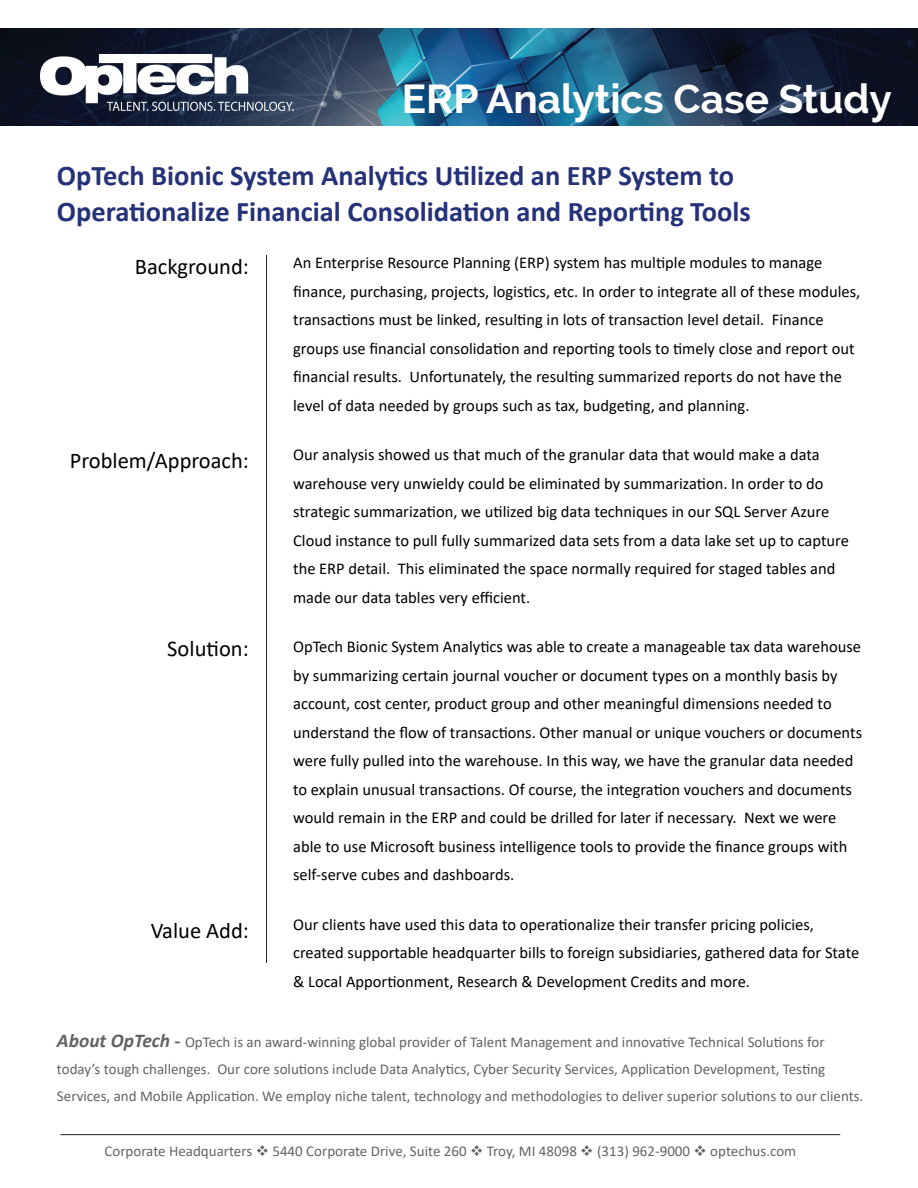
<style>
.page{position:relative;width:918px;height:1188px;background:#fff}
.page>*{position:absolute;margin:0;border:0;box-sizing:border-box;transform-origin:0 0}
.t1{font:700 40.5px "Raleway";color:#fff}
.t2{font:700 28.5px/36px "Calibri";color:#253279}
.t3{font:22.5px "Calibri";color:#000}
.t4{font:16.5px/28.5px "Calibri";color:#000}
.t5{font:15px/27px "Calibri";color:#636366}
.t6{font:15px "Calibri";color:#656568}
.s1{font-weight:700;font-style:italic;font-size:19.5px}
</style>
<div class="page">
<hr style="left:60px;top:1134px;width:780px;height:1px;background:#231f20">
<hr style="left:266px;top:255px;width:1px;height:708px;background:#231f20">
<img style="left:0;top:28px;width:918px;height:97px">
<img style="left:41px;top:54px;width:252px;height:60px">
<h1 class="t1" style="left:402px;top:75px;width:492px">ERP Analytics Case Study</h1>
<h2 class="t2" style="left:57px;top:157px;width:696px">OpTech Bionic System Analytics Utilized an ERP System to<br>Operationalize Financial Consolidation and Reporting Tools</h2>
<h3 class="t3" style="left:135px;top:251px;width:116px">Background:</h3>
<h3 class="t3" style="left:70px;top:445px;width:181px">Problem/Approach:</h3>
<h3 class="t3" style="left:167px;top:633px;width:83px">Solution:</h3>
<h3 class="t3" style="left:151px;top:915px;width:100px">Value Add:</h3>
<p class="t4" style="left:293px;top:248px;width:569px">An Enterprise Resource Planning (ERP) system has multiple modules to manage finance, purchasing, projects, logistics, etc. In order to integrate all of these modules, transactions must be linked, resulting in lots of transaction level detail. Finance groups use financial consolidation and reporting tools to timely close and report out financial results. Unfortunately, the resulting summarized reports do not have the level of data needed by groups such as tax, budgeting, and planning.</p>
<p class="t4" style="left:293px;top:440px;width:557px">Our analysis showed us that much of the granular data that would make a data warehouse very unwieldy could be eliminated by summarization. In order to do strategic summarization, we utilized big data techniques in our SQL Server Azure Cloud instance to pull fully summarized data sets from a data lake set up to capture the ERP detail. This eliminated the space normally required for staged tables and made our data tables very efficient.</p>
<p class="t4" style="left:293px;top:632px;width:571px">OpTech Bionic System Analytics was able to create a manageable tax data warehouse by summarizing certain journal voucher or document types on a monthly basis by account, cost center, product group and other meaningful dimensions needed to understand the flow of transactions. Other manual or unique vouchers or documents were fully pulled into the warehouse. In this way, we have the granular data needed to explain unusual transactions. Of course, the integration vouchers and documents would remain in the ERP and could be drilled for later if necessary. Next we were able to use Microsoft business intelligence tools to provide the finance groups with self-serve cubes and dashboards.</p>
<p class="t4" style="left:293px;top:910px;width:568px">Our clients have used this data to operationalize their transfer pricing policies, created supportable headquarter bills to foreign subsidiaries, gathered data for State &amp; Local Apportionment, Research &amp; Development Credits and more.</p>
<p class="t5" style="left:57px;top:1028px;width:808px"><span class="s1">About OpTech -</span> OpTech is an award-winning global provider of Talent Management and innovative Technical Solutions for today’s tough challenges. Our core solutions include Data Analytics, Cyber Security Services, Application Development, Testing<br>Services, and Mobile Application. We employ niche talent, technology and methodologies to deliver superior solutions to our clients.</p>
<p class="t6" style="left:104px;top:1141px;width:693px">Corporate Headquarters ❖ 5440 Corporate Drive, Suite 260 ❖ Troy, MI 48098 ❖ (313) 962-9000 ❖ optechus.com</p>
</div>
